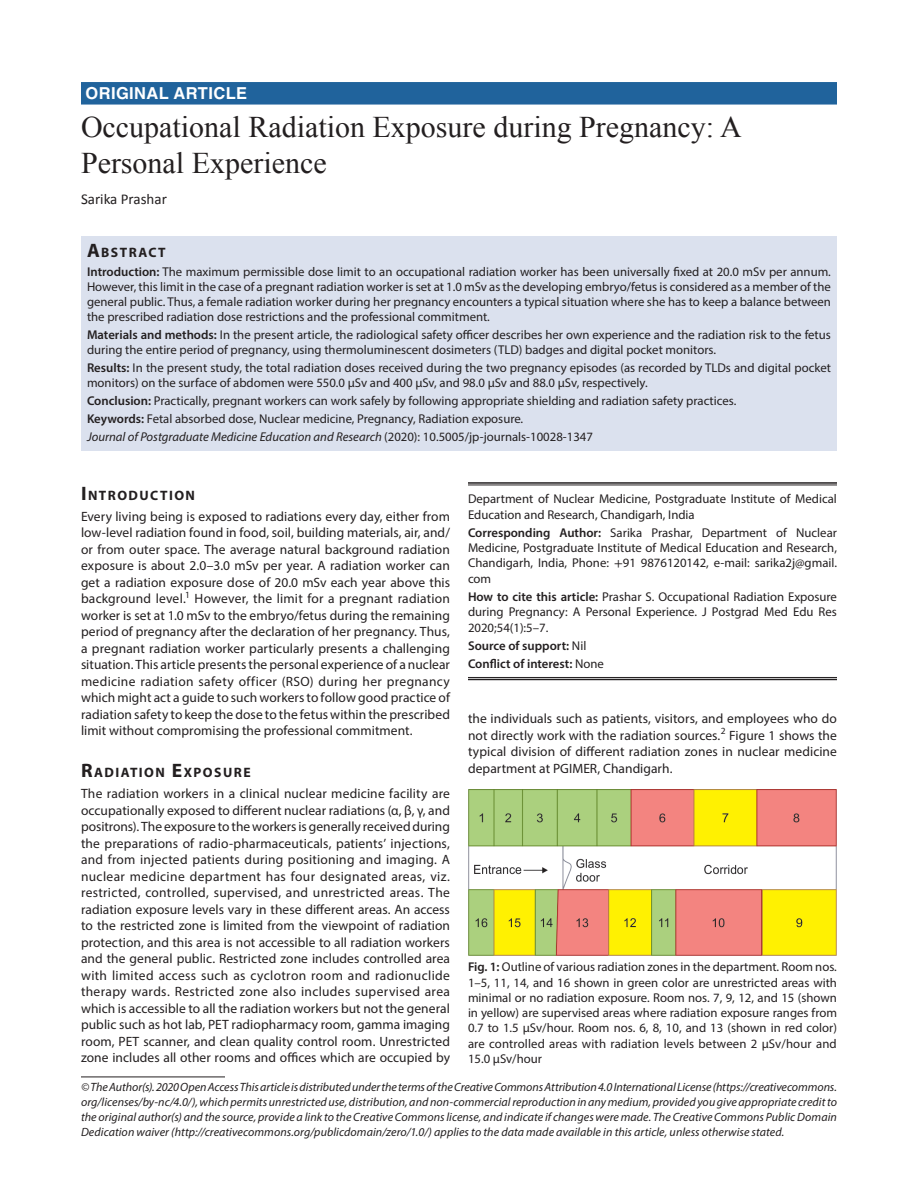
<style>
.page{position:relative;width:918px;height:1188px;background:#fff}
.page>*{position:absolute;margin:0;border:0;box-sizing:border-box;transform-origin:0 0}
.AT{font:30px/36px "Times New Roman";color:#231f20}
.JPMER-ART{font:700 16.5px "Helvetica LT Std";letter-spacing:.025em;color:#fff}
.AU{font:15px "Calibri";color:#231f20}
.AB{font:700 13.65px "Myriad Pro";letter-spacing:.105em;color:#231f20}
.Para-first{font:13.5px/16.5px "Myriad Pro";letter-spacing:.005em;color:#231f20;text-align:justify}
.KW{font:12.75px/15px "Myriad Pro";color:#231f20}
.FC{font:12.75px/15.3px "Myriad Pro";letter-spacing:.01em;color:#231f20;text-align:justify}
.Cor-Para{font:12.75px/15.3px "Myriad Pro";color:#231f20;text-align:justify}
.AF-first{font:12.75px/15.3px "Myriad Pro";color:#231f20}
.JT_DOI{font:italic 12.75px "Myriad Pro";color:#231f20}
.Aff-foot-last{font:600 12.75px "Myriad Pro";color:#231f20}
.Aff-foot{font:600 12.75px "Myriad Pro";color:#231f20}
.Footnote_Text{font:italic 12px/15px "Myriad Pro";letter-spacing:.005em;color:#231f20;text-align:justify}
.s1{font-size:19.5px}
.s2{font-weight:600}
.s3{font-style:normal}
.s4{font-family:"STIX"}
.s5{font-weight:400}
</style>
<div class="page">
<div style="left:81px;top:82px;width:756px;height:23px;background:#20639c"></div>
<div style="left:81px;top:236px;width:756px;height:26px;background:#dbe1ee"></div>
<div style="left:81px;top:261px;width:756px;height:69px;background:#dbe1ee"></div>
<div style="left:81px;top:324px;width:756px;height:39px;background:#dbe1ee"></div>
<div style="left:81px;top:357px;width:756px;height:39px;background:#dbe1ee"></div>
<div style="left:81px;top:390px;width:756px;height:24px;background:#dbe1ee"></div>
<div style="left:81px;top:408px;width:756px;height:24px;background:#dbe1ee"></div>
<div style="left:81px;top:426px;width:756px;height:24px;background:#dbe1ee"></div>
<hr style="left:468px;top:482px;width:369px;height:2px;background:#231f20">
<hr style="left:468px;top:485px;width:369px;height:1px;background:#231f20">
<hr style="left:468px;top:677px;width:369px;height:1px;background:#231f20">
<hr style="left:468px;top:679px;width:369px;height:1px;background:#231f20">
<hr style="left:81px;top:1077px;width:144px;height:1px;background:#231f20">
<img style="left:468px;top:789px;width:369px;height:167px">
<p class="JPMER-ART" style="left:86px;top:83px;width:163px">ORIGINAL ARTICLE</p>
<p class="AT" style="left:81px;top:108px;width:662px">Occupational Radiation Exposure during Pregnancy: A<br>Personal Experience</p>
<p class="AU" style="left:81px;top:190px;width:87px">Sarika Prashar</p>
<p class="AB" style="left:87px;top:243px;width:80px"><span class="s1">A</span>BSTRACT</p>
<p class="KW" style="left:87px;top:264px;width:745px;text-align:justify"><span class="s2">Introduction:</span> The maximum permissible dose limit to an occupational radiation worker has been universally fixed at 20.0 mSv per annum.<br>However, this limit in the case of a pregnant radiation worker is set at 1.0 mSv as the developing embryo/fetus is considered as a member of the general public. Thus, a female radiation worker during her pregnancy encounters a typical situation where she has to keep a balance between the prescribed radiation dose restrictions and the professional commitment.</p>
<p class="KW" style="left:87px;top:327px;width:745px"><span class="s2">Materials and methods:</span> In the present article, the radiological safety officer describes her own experience and the radiation risk to the fetus during the entire period of pregnancy, using thermoluminescent dosimeters (TLD) badges and digital pocket monitors.</p>
<p class="KW" style="left:87px;top:360px;width:745px"><span class="s2">Results:</span> In the present study, the total radiation doses received during the two pregnancy episodes (as recorded by TLDs and digital pocket monitors) on the surface of abdomen were 550.0 μSv and 400 μSv, and 98.0 μSv and 88.0 μSv, respectively.</p>
<p class="KW" style="left:87px;top:393px;width:651px"><span class="s2">Conclusion:</span> Practically, pregnant workers can work safely by following appropriate shielding and radiation safety practices.</p>
<p class="KW" style="left:87px;top:411px;width:438px"><span class="s2">Keywords:</span> Fetal absorbed dose, Nuclear medicine, Pregnancy, Radiation exposure.</p>
<p class="JT_DOI" style="left:87px;top:429px;width:507px">Journal of Postgraduate Medicine Education and Research <span class="s3">(2020): 10.5005/jp-journals-10028-1347</span></p>
<h1 class="AB" style="left:81px;top:486px;width:116px"><span class="s1">I</span>NTRODUCTION</h1>
<p class="Para-first" style="left:81px;top:508px;width:371px">Every living being is exposed to radiations every day, either from low-level radiation found in food, soil, building materials, air, and/ or from outer space. The average natural background radiation exposure is about 2.0–3.0 mSv per year. A radiation worker can get a radiation exposure dose of 20.0 mSv each year above this background level.<sup>1</sup> However, the limit for a pregnant radiation worker is set at 1.0 mSv to the embryo/fetus during the remaining period of pregnancy after the declaration of her pregnancy. Thus, a pregnant radiation worker particularly presents a challenging situation. This article presents the personal experience of a nuclear medicine radiation safety officer (RSO) during her pregnancy which might act a guide to such workers to follow good practice of radiation safety to keep the dose to the fetus within the prescribed limit without compromising the professional commitment.</p>
<h1 class="AB" style="left:81px;top:764px;width:170px"><span class="s1">R</span>ADIATION <span class="s1">E</span>XPOSURE</h1>
<p class="Para-first" style="left:81px;top:785px;width:371px">The radiation workers in a clinical nuclear medicine facility are occupationally exposed to different nuclear radiations (α, β, γ, and positrons). The exposure to the workers is generally received during the preparations of radio-pharmaceuticals, patients’ injections, and from injected patients during positioning and imaging. A nuclear medicine department has four designated areas, viz. restricted, controlled, supervised, and unrestricted areas. The radiation exposure levels vary in these different areas. An access to the restricted zone is limited from the viewpoint of radiation protection, and this area is not accessible to all radiation workers and the general public. Restricted zone includes controlled area with limited access such as cyclotron room and radionuclide therapy wards. Restricted zone also includes supervised area which is accessible to all the radiation workers but not the general public such as hot lab, PET radiopharmacy room, gamma imaging room, PET scanner, and clean quality control room. Unrestricted zone includes all other rooms and offices which are occupied by</p>
<p class="AF-first" style="left:468px;top:491px;width:370px">Department of Nuclear Medicine, Postgraduate Institute of Medical<br>Education and Research, Chandigarh, India</p>
<p class="Cor-Para" style="left:468px;top:525px;width:370px"><span class="s2">Corresponding Author:</span> Sarika Prashar, Department of Nuclear Medicine, Postgraduate Institute of Medical Education and Research, Chandigarh, India, Phone: <span class="s4">+</span>91 9876120142, e-mail: sarika2j@gmail. com</p>
<p class="Cor-Para" style="left:468px;top:589px;width:371px"><span class="s2">How to cite this article:</span> Prashar S. Occupational Radiation Exposure during Pregnancy: A Personal Experience. J Postgrad Med Edu Res 2020;54(1):5–7.</p>
<p class="Aff-foot" style="left:468px;top:638px;width:120px">Source of support: <span class="s5">Nil</span></p>
<p class="Aff-foot-last" style="left:468px;top:656px;width:137px">Conflict of interest: <span class="s5">None</span></p>
<p class="Para-first" style="left:468px;top:710px;width:371px">the individuals such as patients, visitors, and employees who do not directly work with the radiation sources.<sup>2</sup> Figure 1 shows the typical division of different radiation zones in nuclear medicine department at PGIMER, Chandigarh.</p>
<p class="FC" style="left:468px;top:959px;width:371px"><span class="s2">Fig. 1:</span> Outline of various radiation zones in the department. Room nos.<br>1–5, 11, 14, and 16 shown in green color are unrestricted areas with minimal or no radiation exposure. Room nos. 7, 9, 12, and 15 (shown in yellow) are supervised areas where radiation exposure ranges from 0.7 to 1.5 μSv/hour. Room nos. 6, 8, 10, and 13 (shown in red color) are controlled areas with radiation levels between 2 μSv/hour and 15.0 μSv/hour</p>
<p class="Footnote_Text" style="left:81px;top:1079px;width:758px">© The Author(s). 2020 Open Access This article is distributed under the terms of the Creative Commons Attribution 4.0 International License (https://creativecommons. org/licenses/by-nc/4.0/), which permits unrestricted use, distribution, and non-commercial reproduction in any medium, provided you give appropriate credit to the original author(s) and the source, provide a link to the Creative Commons license, and indicate if changes were made. The Creative Commons Public Domain Dedication waiver (http://creativecommons.org/publicdomain/zero/1.0/) applies to the data made available in this article, unless otherwise stated.</p>
</div>
